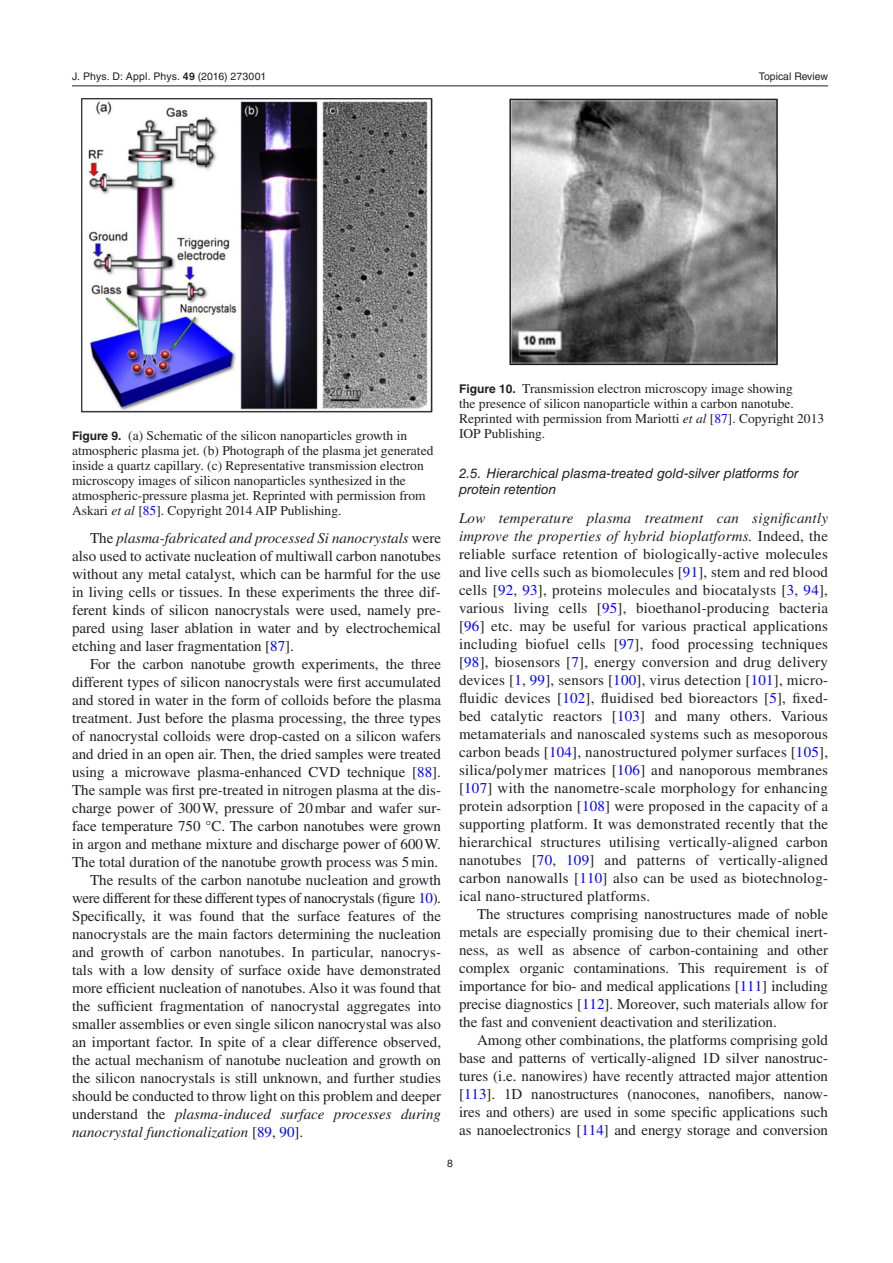
<style>
.page{position:relative;width:893px;height:1263px;background:#fff}
.page>*{position:absolute;margin:0;border:0;box-sizing:border-box;transform-origin:0 0}
.t1{font:15px/18px "Times LT Std";color:#231f20;text-align:justify}
.t2{font:italic 15px "Times LT Std";color:#231f20}
.t3{font:15px "Times LT Std";letter-spacing:-.025em;color:#231f20}
.t4{font:13.5px/15px "Times LT Std";color:#231f20}
.t5{font:italic 13.5px/16.5px "Helvetica LT Std";color:#231f20}
.t6{font:10.5px "Helvetica LT Std";color:#231f20}
.s1{font-family:"Helvetica";font-weight:700}
.s2{font-family:"Helvetica"}
.s3{font-family:"Helvetica LT Std";font-weight:700;font-size:12px}
.s4{font-style:italic}
.s5{color:#00f}
.s6{font-family:"STIX General"}
.s7{font-style:normal}
.s8{font-style:normal;color:#00f}
</style>
<div class="page">
<hr style="left:72px;top:86px;width:756px;height:1px;background:#231f20">
<img style="left:81px;top:98px;width:351px;height:315px">
<img style="left:509px;top:98px;width:269px;height:268px">
<p class="t6" style="left:72px;top:70px;width:196px">J. Phys. D: Appl. Phys. <span class="s1">49</span> (<span class="s2">2016</span>) 273001</p>
<p class="t6" style="left:759px;top:70px;width:71px">Topical Review</p>
<p class="t4" style="left:72px;top:428px;width:363px"><span class="s3">Figure 9.</span> (a) Schematic of the silicon nanoparticles growth in atmospheric plasma jet. (b) Photograph of the plasma jet generated inside a quartz capillary. (c) Representative transmission electron microscopy images of silicon nanoparticles synthesized in the atmospheric-pressure plasma jet. Reprinted with permission from Askari <span class="s4">et al</span> [<span class="s5">85</span>]. Copyright 2014 AIP Publishing.</p>
<p class="t1" style="left:72px;top:529px;width:371px;text-indent:18px">The <span class="s4">plasma-fabricated and processed Si nanocrystals</span> were also used to activate nucleation of multiwall carbon nanotubes without any metal catalyst, which can be harmful for the use in living cells or tissues. In these experiments the three dif&shy;ferent kinds of silicon nanocrystals were used, namely pre&shy;pared using laser ablation in water and by electrochemical etching and laser fragmentation [<span class="s5">87</span>].</p>
<p class="t1" style="left:90px;top:655px;width:352px">For the carbon nanotube growth experiments, the three</p>
<p class="t1" style="left:72px;top:673px;width:370px">different types of silicon nanocrystals were first accumulated</p>
<p class="t1" style="left:72px;top:691px;width:370px">and stored in water in the form of colloids before the plasma</p>
<p class="t1" style="left:72px;top:709px;width:371px">treatment. Just before the plasma processing, the three types</p>
<p class="t1" style="left:72px;top:727px;width:370px">of nanocrystal colloids were drop-casted on a silicon wafers</p>
<p class="t1" style="left:72px;top:745px;width:371px">and dried in an open air. Then, the dried samples were treated</p>
<p class="t1" style="left:72px;top:763px;width:371px">using a microwave plasma-enhanced CVD technique [<span class="s5">88</span>].</p>
<p class="t1" style="left:72px;top:781px;width:370px">The sample was first pre-treated in nitrogen plasma at the dis-</p>
<p class="t1" style="left:72px;top:799px;width:371px">charge power of 300W, pressure of 20mbar and wafer sur-</p>
<p class="t1" style="left:72px;top:817px;width:371px">face temperature 750 <span class="s6">°</span>C. The carbon nanotubes were grown</p>
<p class="t1" style="left:72px;top:835px;width:370px">in argon and methane mixture and discharge power of 600W.</p>
<p class="t1" style="left:72px;top:853px;width:368px">The total duration of the nanotube growth process was 5min.</p>
<p class="t1" style="left:90px;top:871px;width:353px">The results of the carbon nanotube nucleation and growth</p>
<p class="t3" style="left:72px;top:890px;width:370px">were different for these different types of nanocrystals (figure <span class="s5">10</span>).</p>
<p class="t1" style="left:72px;top:907px;width:370px">Specifically, it was found that the surface features of the</p>
<p class="t1" style="left:72px;top:925px;width:371px">nanocrystals are the main factors determining the nucleation</p>
<p class="t1" style="left:72px;top:943px;width:371px">and growth of carbon nanotubes. In particular, nanocrys-</p>
<p class="t1" style="left:72px;top:961px;width:371px">tals with a low density of surface oxide have demonstrated</p>
<p class="t1" style="left:72px;top:979px;width:371px">more efficient nucleation of nanotubes. Also it was found that</p>
<p class="t1" style="left:72px;top:997px;width:370px">the sufficient fragmentation of nanocrystal aggregates into</p>
<p class="t1" style="left:72px;top:1015px;width:370px">smaller assemblies or even single silicon nanocrystal was also</p>
<p class="t1" style="left:72px;top:1033px;width:371px">an important factor. In spite of a clear difference observed,</p>
<p class="t1" style="left:72px;top:1051px;width:371px">the actual mechanism of nanotube nucleation and growth on</p>
<p class="t1" style="left:72px;top:1069px;width:371px">the silicon nanocrystals is still unknown, and further studies</p>
<p class="t1" style="left:72px;top:1087px;width:370px">should be conducted to throw light on this problem and deeper</p>
<p class="t2" style="left:72px;top:1106px;width:371px"><span class="s7">understand the</span> plasma-induced surface processes during</p>
<p class="t2" style="left:72px;top:1124px;width:233px">nanocrystal functionalization <span class="s7">[</span><span class="s8">89</span><span class="s7">,</span> <span class="s8">90</span><span class="s7">].</span></p>
<p class="t4" style="left:459px;top:381px;width:367px"><span class="s3">Figure 10.</span> Transmission electron microscopy image showing<br>the presence of silicon nanoparticle within a carbon nanotube.<br>Reprinted with permission from Mariotti <span class="s4">et al</span> [<span class="s5">87</span>]. Copyright 2013<br>IOP Publishing.</p>
<p class="t5" style="left:459px;top:465px;width:341px">2.5. Hierarchical plasma-treated gold-silver platforms for protein retention</p>
<p class="t1" style="left:459px;top:508px;width:371px"><span class="s4">Low temperature plasma treatment can significantly improve the properties of hybrid bioplatforms.</span> Indeed, the reliable surface retention of biologically-active molecules and live cells such as biomolecules [<span class="s5">91</span>], stem and red blood cells [<span class="s5">92</span>, <span class="s5">93</span>], proteins molecules and biocatalysts [<span class="s5">3</span>, <span class="s5">94</span>], various living cells [<span class="s5">95</span>], bioethanol-producing bacteria [<span class="s5">96</span>] etc. may be useful for various practical applications including biofuel cells [<span class="s5">97</span>], food processing techniques [<span class="s5">98</span>], biosensors [<span class="s5">7</span>], energy conversion and drug delivery devices [<span class="s5">1</span>, <span class="s5">99</span>], sensors [<span class="s5">100</span>], virus detection [<span class="s5">101</span>], micro&shy;fluidic devices [<span class="s5">102</span>], fluidised bed bioreactors [<span class="s5">5</span>], fixed&shy;bed catalytic reactors [<span class="s5">103</span>] and many others. Various metamaterials and nanoscaled systems such as mesoporous carbon beads [<span class="s5">104</span>], nanostructured polymer surfaces [<span class="s5">105</span>], silica/polymer matrices [<span class="s5">106</span>] and nanoporous membranes [<span class="s5">107</span>] with the nanometre-scale morphology for enhancing protein adsorption [<span class="s5">108</span>] were proposed in the capacity of a supporting platform. It was demonstrated recently that the hierarchical structures utilising vertically-aligned carbon nanotubes [<span class="s5">70</span>, <span class="s5">109</span>] and patterns of vertically-aligned carbon nanowalls [<span class="s5">110</span>] also can be used as biotechnolog&shy;ical nano-structured platforms.</p>
<p class="t1" style="left:459px;top:904px;width:371px;text-indent:18px">The structures comprising nanostructures made of noble metals are especially promising due to their chemical inert&shy;ness, as well as absence of carbon-containing and other complex organic contaminations. This requirement is of importance for bio- and medical applications [<span class="s5">111</span>] including precise diagnostics [<span class="s5">112</span>]. Moreover, such materials allow for the fast and convenient deactivation and sterilization.</p>
<p class="t1" style="left:459px;top:1030px;width:371px;text-indent:18px">Among other combinations, the platforms comprising gold base and patterns of vertically-aligned 1D silver nanostruc&shy;tures (i.e. nanowires) have recently attracted major attention [<span class="s5">113</span>]. 1D nanostructures (nanocones, nanofibers, nanow&shy;ires and others) are used in some specific applications such as nanoelectronics [<span class="s5">114</span>] and energy storage and conversion</p>
<p class="t6" style="left:447px;top:1157px;width:7px">8</p>
</div>
